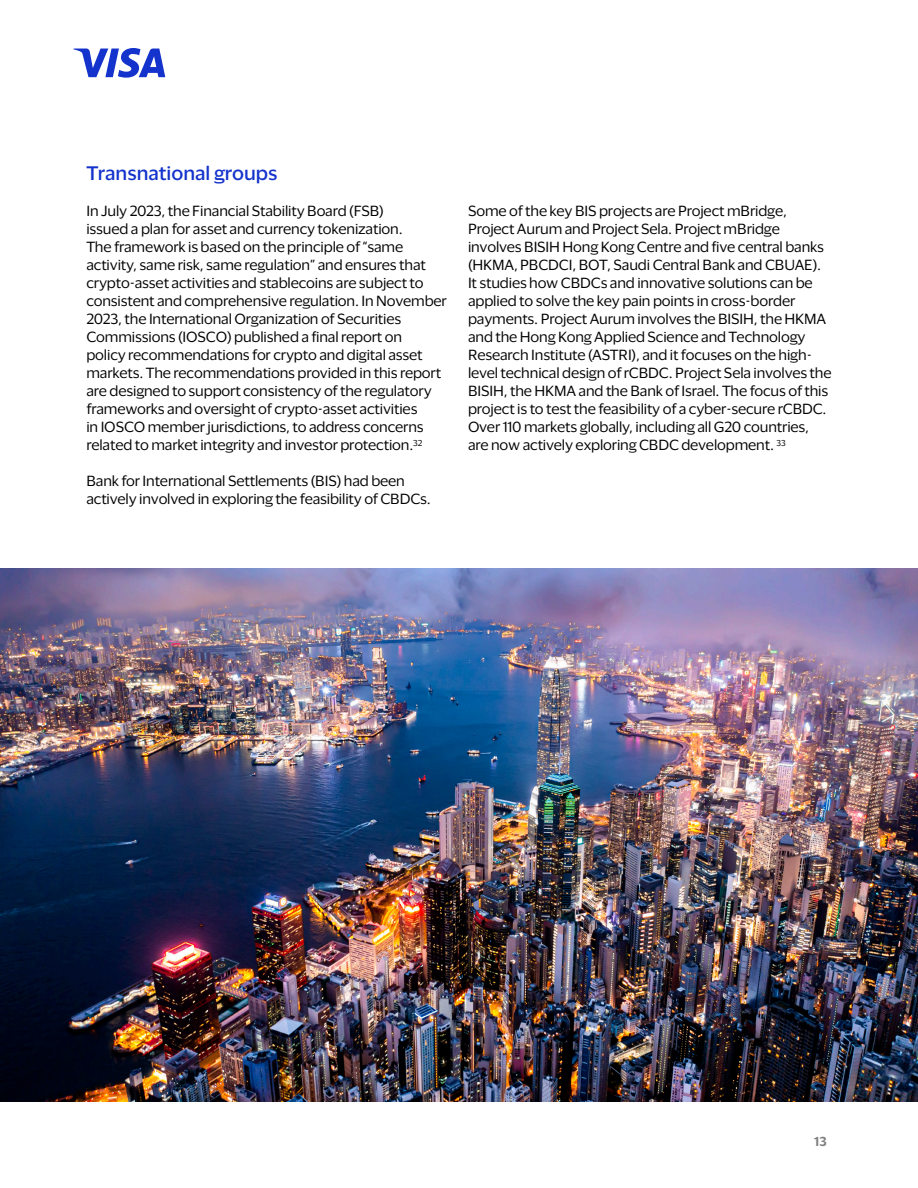
<style>
.page{position:relative;width:918px;height:1188px;background:#fff}
.page>*{position:absolute;margin:0;border:0;box-sizing:border-box;transform-origin:0 0}
.t1{font:500 18px "Visa Dialect";color:#1433cc}
.t2{font:13.5px/18px "Visa Dialect";letter-spacing:-.01em;color:#000}
.t3{font:600 12px "Visa Dialect";color:#000}
</style>
<div class="page">
<svg style="left:73px;top:48px;width:92px;height:30px"></svg>
<img style="left:0;top:568px;width:918px;height:534px">
<h3 class="t1" style="left:86px;top:159px;width:193px">Transnational groups</h3>
<p class="t2" style="left:86px;top:201px;width:362px">In July 2023, the Financial Stability Board (FSB)<br>issued a plan for asset and currency tokenization.<br>The framework is based on the principle of “same activity, same risk, same regulation” and ensures that crypto-asset activities and stablecoins are subject to consistent and comprehensive regulation. In November 2023, the International Organization of Securities Commissions (IOSCO) published a final report on<br>policy recommendations for crypto and digital asset markets. The recommendations provided in this report are designed to support consistency of the regulatory frameworks and oversight of crypto-asset activities<br>in IOSCO member jurisdictions, to address concerns related to market integrity and investor protection.<sup>32</sup></p>
<p class="t2" style="left:86px;top:471px;width:346px">Bank for International Settlements (BIS) had been actively involved in exploring the feasibility of CBDCs.</p>
<p class="t2" style="left:468px;top:201px;width:365px">Some of the key BIS projects are Project mBridge, Project Aurum and Project Sela. Project mBridge involves BISIH Hong Kong Centre and five central banks (HKMA, PBCDCI, BOT, Saudi Central Bank and CBUAE).<br>It studies how CBDCs and innovative solutions can be applied to solve the key pain points in cross-border payments. Project Aurum involves the BISIH, the HKMA and the Hong Kong Applied Science and Technology Research Institute (ASTRI), and it focuses on the high&shy;level technical design of rCBDC. Project Sela involves the BISIH, the HKMA and the Bank of Israel. The focus of this project is to test the feasibility of a cyber-secure rCBDC.<br>Over 110 markets globally, including all G20 countries, are now actively exploring CBDC development. <sup>33</sup></p>
<p class="t3" style="left:814px;top:1132px;width:14px">13</p>
</div>
